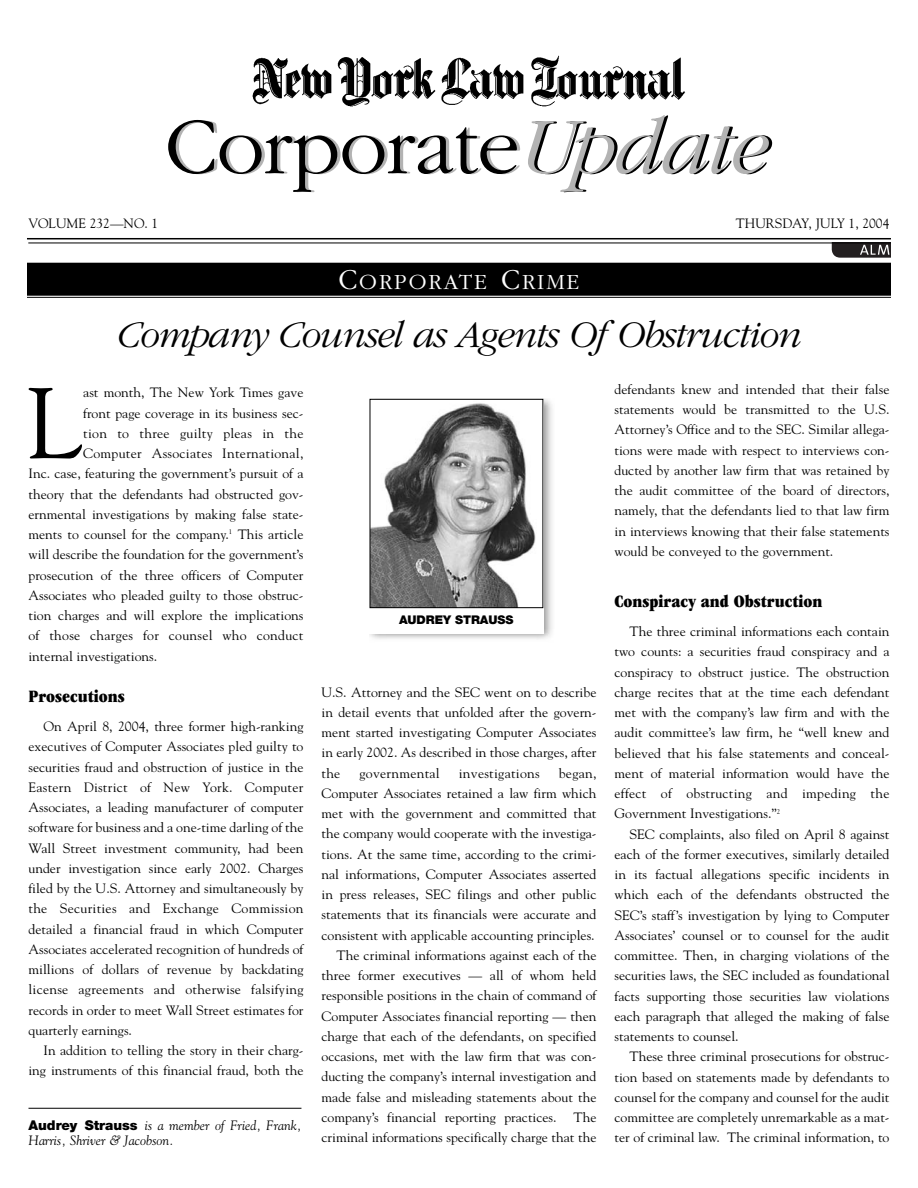
<style>
.page{position:relative;width:918px;height:1188px;background:#fff}
.page>*{position:absolute;margin:0;border:0;box-sizing:border-box;transform-origin:0 0}
.t1{font:99.75px "Goudy";color:#000}
.t2{font:83.1px "ITC Garamond MM 300 625";letter-spacing:-.01em;color:#000}
.t3{font:39px "ITC Garamond MM It 300 625";letter-spacing:-.035em;color:#000}
.t4{font:22.5px "ITC Garamond MM 300 625";letter-spacing:.08em;color:#fff}
.t5{font:18px "ITC Garamond MM 775 400";color:#000}
.t6{font:13.5px/20.2px "Goudy";color:#000;text-align:justify}
.t7{font:13.5px "Goudy";letter-spacing:.02em;color:#000}
.t8{font:italic 13.5px/15px "Goudy";color:#000}
.t9{font:900 12px "Helvetica Neue";letter-spacing:-.005em;color:#000}
.s1{font-family:"ITC Garamond MM It 300 625";color:#b3b3b3}
.s2{font-size:30px}
.s3{font-family:"Helvetica Neue";font-weight:900;font-style:normal}
</style>
<div class="page">
<img style="left:252px;top:55px;width:433px;height:52px">
<div style="left:830px;top:243px;width:61px;height:22px;background:linear-gradient(to right,#fff,#fff)"></div>
<svg style="left:832px;top:244px;width:59px;height:14px"></svg>
<hr style="left:27px;top:238px;width:864px;height:1px;background:#000">
<hr style="left:28px;top:243px;width:863px;height:1px;background:#000">
<div style="left:27px;top:263px;width:864px;height:33px;background:#000"></div>
<hr style="left:27px;top:297px;width:864px;height:1px;background:#000">
<hr style="left:28px;top:1108px;width:273px;height:1px;background:#000">
<img style="left:370px;top:399px;width:182px;height:240px">
<div style="left:370px;top:400px;width:174px;height:234px;background:#fff"></div>
<img style="left:372px;top:403px;width:164px;height:203px">
<div style="left:370px;top:399px;width:173px;height:209px;border:1px solid #000"></div>
<h2 class="t2" style="left:165px;top:114px;width:604px">Corporate<span class="s1">Update</span></h2>
<p class="t6" style="left:28px;top:214px;width:131px">VOLUME 232—NO. 1</p>
<p class="t6" style="left:736px;top:214px;width:155px">THURSDAY, JULY 1, 2004</p>
<h3 class="t4" style="left:339px;top:273px;width:242px"><span class="s2">C</span>ORPORATE <span class="s2">C</span>RIME</h3>
<h3 class="t3" style="left:117px;top:319px;width:686px">Company Counsel as Agents Of Obstruction</h3>
<h1 class="t1" style="left:27px;top:384px;width:58px">L</h1>
<p class="t6" style="left:83px;top:384px;width:222px">ast month, The New York Times gave</p>
<p class="t6" style="left:83px;top:404px;width:222px">front page coverage in its business sec-</p>
<p class="t7" style="left:83px;top:428px;width:222px">tion to three guilty pleas in the</p>
<p class="t7" style="left:83px;top:448px;width:222px">Computer Associates International,</p>
<p class="t6" style="left:29px;top:465px;width:276px">Inc. case, featuring the government’s pursuit of a</p>
<p class="t6" style="left:29px;top:485px;width:276px">theory that the defendants had obstructed gov-</p>
<p class="t6" style="left:29px;top:505px;width:276px">ernmental investigations by making false state-</p>
<p class="t6" style="left:29px;top:525px;width:276px">ments to counsel for the company.<sup>1</sup> This article</p>
<p class="t6" style="left:29px;top:546px;width:276px">will describe the foundation for the government’s</p>
<p class="t6" style="left:29px;top:566px;width:276px">prosecution of the three officers of Computer</p>
<p class="t6" style="left:29px;top:586px;width:276px">Associates who pleaded guilty to those obstruc-</p>
<p class="t6" style="left:29px;top:606px;width:276px">tion charges and will explore the implications</p>
<p class="t7" style="left:29px;top:630px;width:276px">of those charges for counsel who conduct</p>
<p class="t6" style="left:29px;top:647px;width:130px">internal investigations.</p>
<h3 class="t5" style="left:28px;top:689px;width:98px">Prosecutions</h3>
<p class="t6" style="left:29px;top:717px;width:276px;text-indent:15px">On April 8, 2004, three former high-ranking executives of Computer Associates pled guilty to securities fraud and obstruction of justice in the Eastern District of New York. Computer Associates, a leading manufacturer of computer software for business and a one-time darling of the Wall Street investment community, had been under investigation since early 2002. Charges filed by the U.S. Attorney and simultaneously by the Securities and Exchange Commission detailed a financial fraud in which Computer Associates accelerated recognition of hundreds of millions of dollars of revenue by backdating license agreements and otherwise falsifying records in order to meet Wall Street estimates for quarterly earnings.</p>
<p class="t6" style="left:29px;top:1041px;width:276px;text-align:right">In addition to telling the story in their charg&shy;ing instruments of this financial fraud, both the</p>
<p class="t8" style="left:28px;top:1118px;width:274px"><span class="s3">Audrey Strauss</span> is a member of Fried, Frank,<br>Harris, Shriver &amp; Jacobson.</p>
<p class="t9" style="left:399px;top:616px;width:116px">AUDREY STRAUSS</p>
<p class="t6" style="left:322px;top:683px;width:276px">U.S. Attorney and the SEC went on to describe in detail events that unfolded after the govern&shy;ment started investigating Computer Associates in early 2002. As described in those charges, after the</p>
<p class="t6" style="left:322px;top:764px;width:277px;text-align:right">began,<br>Computer Associates retained a law firm which met with the government and committed that the company would cooperate with the investiga&shy;tions. At the same time, according to the crimi&shy;nal informations, Computer Associates asserted in press releases, SEC filings and other public statements that its financials were accurate and consistent with applicable accounting principles.<br>The criminal informations against each of the three former executives — all of whom held responsible positions in the chain of command of Computer Associates financial reporting — then charge that each of the defendants, on specified occasions, met with the law firm that was con&shy;ducting the company’s internal investigation and made false and misleading statements about the company’s financial reporting practices. The criminal informations specifically charge that the</p>
<p class="t7" style="left:360px;top:768px;width:82px">governmental</p>
<p class="t7" style="left:459px;top:768px;width:82px">investigations</p>
<p class="t6" style="left:615px;top:380px;width:276px">defendants knew and intended that their false statements would be transmitted to the U.S.<br>Attorney’s Office and to the SEC. Similar allega&shy;tions were made with respect to interviews con&shy;ducted by another law firm that was retained by the audit committee of the board of directors, namely, that the defendants lied to that law firm in interviews knowing that their false statements would be conveyed to the government.</p>
<h3 class="t5" style="left:615px;top:594px;width:210px">Conspiracy and Obstruction</h3>
<p class="t6" style="left:615px;top:622px;width:276px;text-indent:15px">The three criminal informations each contain two counts: a securities fraud conspiracy and a conspiracy to obstruct justice. The obstruction charge recites that at the time each defendant met with the company’s law firm and with the audit committee’s law firm, he “well knew and believed that his false statements and conceal&shy;ment of material information would have the effect of obstructing and impeding the Government Investigations.”<sup>2</sup></p>
<p class="t6" style="left:615px;top:825px;width:276px;text-indent:15px">SEC complaints, also filed on April 8 against each of the former executives, similarly detailed in its factual allegations specific incidents in which each of the defendants obstructed the SEC’s staff’s investigation by lying to Computer Associates’ counsel or to counsel for the audit committee. Then, in charging violations of the securities laws, the SEC included as foundational facts supporting those securities law violations each paragraph that alleged the making of false statements to counsel.</p>
<p class="t6" style="left:615px;top:1048px;width:276px;text-indent:15px">These three criminal prosecutions for obstruc&shy;tion based on statements made by defendants to counsel for the company and counsel for the audit committee are completely unremarkable as a mat&shy;ter of criminal law. The criminal information, to</p>
</div>
